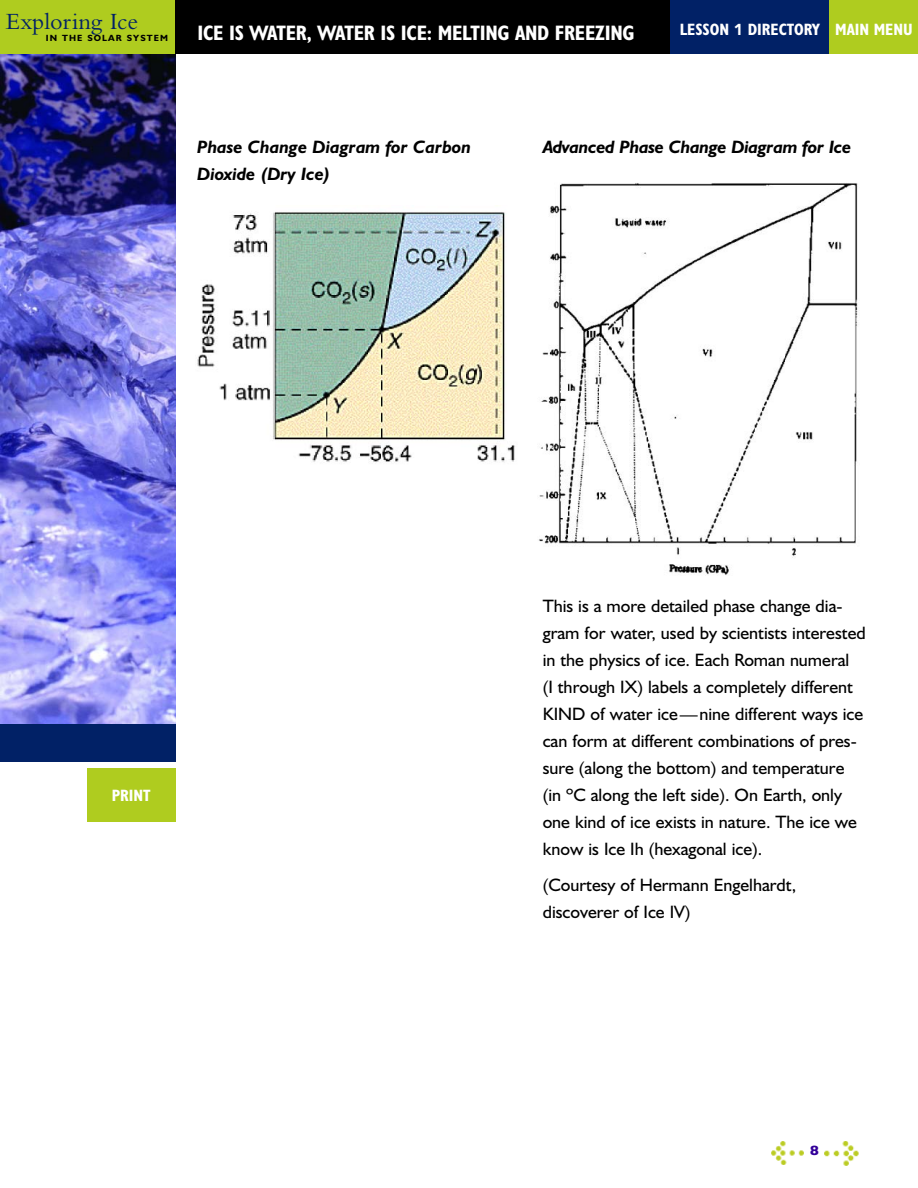
<style>
.page{position:relative;width:918px;height:1188px;background:#fff}
.page>*{position:absolute;margin:0;border:0;box-sizing:border-box;transform-origin:0 0}
.t1{font:24.3px "Bembo";color:#012166}
.t2{font:700 condensed 21px "Humanist 521 BT";letter-spacing:-.01em;color:#fff}
.t3{font:18px/27px "Humanist 521 BT";color:#000}
.t4{font:italic 700 18px/27px "Humanist 521 BT";color:#000}
.t5{font:700 condensed 16.5px "Humanist 521 BT";color:#fff}
.t6{font:800 13.5px "Humanist 521 BT";color:#309}
.t7{font:700 9px "Humanist 521 BT";letter-spacing:.125em;color:#000}
.s1{font-family:"Avenir";font-weight:900;font-stretch:normal;font-size:15.75px}
</style>
<div class="page">
<img style="left:0;top:54px;width:176px;height:670px">
<div style="left:0;top:0;width:178px;height:54px;background:#afcc1f"></div>
<div style="left:175px;top:0;width:497px;height:54px;background:#000"></div>
<div style="left:0;top:724px;width:176px;height:37px;background:#012166"></div>
<div style="left:671px;top:0;width:159px;height:54px;background:#012166"></div>
<div style="left:830px;top:0;width:88px;height:54px;background:#afcc1f"></div>
<div style="left:87px;top:768px;width:89px;height:54px;background:#afcc1f"></div>
<img style="left:825px;top:1141px;width:34px;height:25px">
<img style="left:771px;top:1141px;width:33px;height:24px">
<img style="left:197px;top:212px;width:318px;height:250px">
<img style="left:539px;top:183px;width:319px;height:392px">
<h1 class="t1" style="left:6px;top:13px;width:134px">Exploring Ice</h1>
<p class="t7" style="left:46px;top:35px;width:124px">IN THE SOLAR SYSTEM</p>
<p class="t2" style="left:197px;top:25px;width:439px">ICE IS WATER, WATER IS ICE: MELTING AND FREEZING</p>
<p class="t5" style="left:680px;top:24px;width:234px">LESSON <span class="s1">1</span> DIRECTORY MAIN MENU</p>
<p class="t4" style="left:197px;top:135px;width:275px">Phase Change Diagram for Carbon<br>Dioxide (Dry Ice)</p>
<p class="t4" style="left:543px;top:135px;width:310px">Advanced Phase Change Diagram for Ice</p>
<p class="t5" style="left:112px;top:790px;width:40px">PRINT</p>
<p class="t3" style="left:543px;top:594px;width:325px">This is a more detailed phase change dia&shy;gram for water, used by scientists interested in the physics of ice. Each Roman numeral<br>(I through IX) labels a completely different KIND of water ice—nine different ways ice can form at different combinations of pres&shy;sure (along the bottom) and temperature (in ºC along the left side). On Earth, only one kind of ice exists in nature. The ice we know is Ice Ih (hexagonal ice).</p>
<p class="t3" style="left:543px;top:873px;width:255px">(Courtesy of Hermann Engelhardt, discoverer of Ice IV)</p>
<p class="t6" style="left:810px;top:1146px;width:10px">8</p>
</div>
